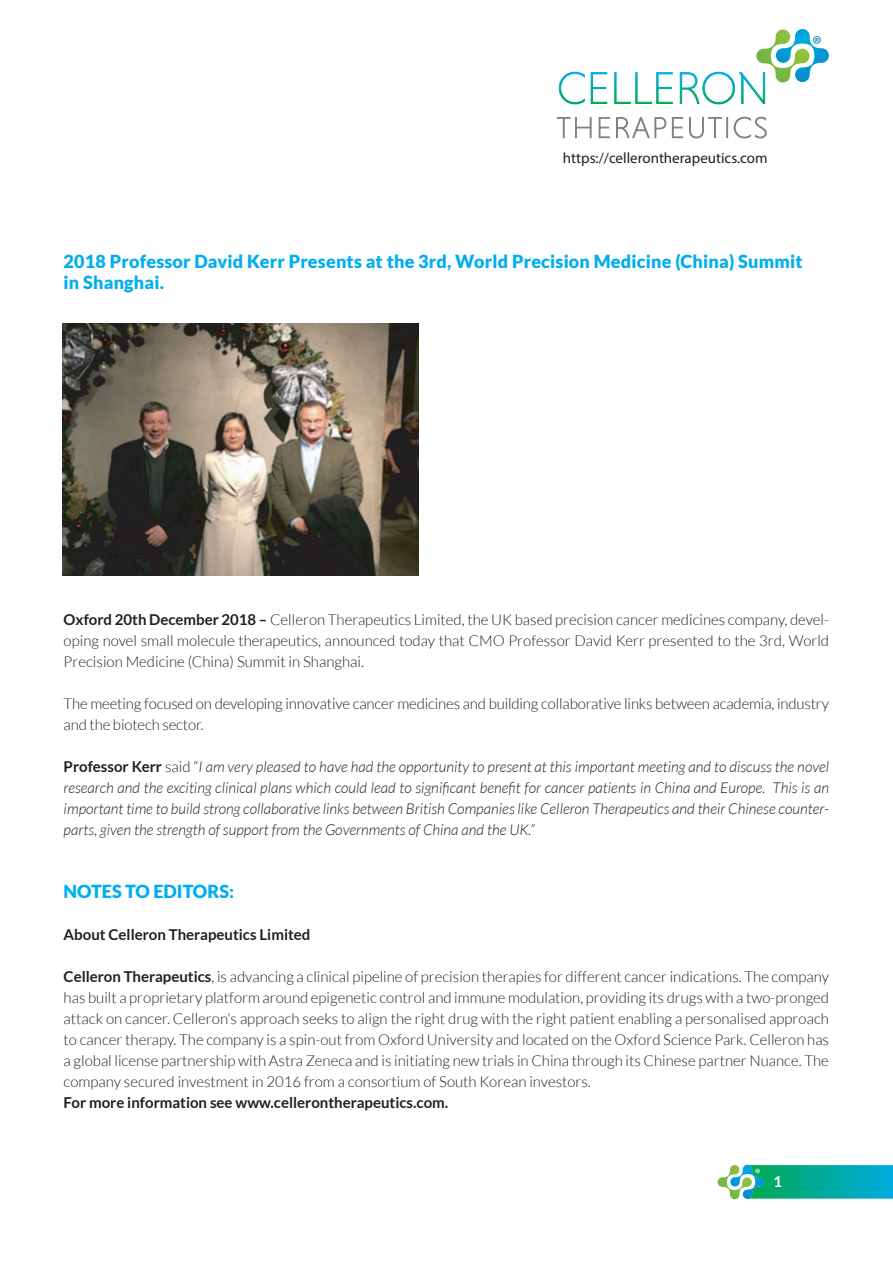
<style>
.page{position:relative;width:893px;height:1263px;background:#fff}
.page>*{position:absolute;margin:0;border:0;box-sizing:border-box;transform-origin:0 0}
.t1{font:23.25px "Myriad Pro";color:#0780c4}
.t2{font:900 18px/21px "Lato";letter-spacing:.01em;color:#00aeef}
.t3{font:300 15px/21px "Lato";letter-spacing:-.01em;color:#231f20;text-align:justify}
.t4{font:italic 300 15px/21px "Lato";color:#231f20;text-align:justify}
.t5{font:700 15px "Lato";color:#231f20}
.t6{font:15px "Myriad Pro";color:#231f20}
.t7{font:700 15px "Lato";color:#fff}
.t8{font:13.5px "Myriad Pro";color:#fff}
.s1{font-weight:700}
.s2{font-weight:700;font-style:normal}
.s3{font-style:normal}
</style>
<div class="page">
<svg style="left:558px;top:71px;width:50px;height:34px"></svg>
<svg style="left:614px;top:72px;width:59px;height:32px"></svg>
<svg style="left:679px;top:29px;width:150px;height:76px"></svg>
<svg style="left:557px;top:117px;width:34px;height:21px"></svg>
<svg style="left:599px;top:117px;width:11px;height:21px"></svg>
<svg style="left:616px;top:117px;width:50px;height:21px"></svg>
<svg style="left:672px;top:117px;width:11px;height:21px"></svg>
<svg style="left:689px;top:117px;width:33px;height:21px"></svg>
<div style="left:726px;top:117px;width:2px;height:21px;background:#828283;border:1px solid #828283"></div>
<svg style="left:734px;top:117px;width:33px;height:21px"></svg>
<svg style="left:718px;top:1165px;width:175px;height:34px;background:#24b4a5"></svg>
<img style="left:62px;top:323px;width:356px;height:253px">
<h1 class="t1" style="left:812px;top:30px;width:11px">®</h1>
<p class="t6" style="left:563px;top:148px;width:206px">https://cellerontherapeutics.com</p>
<p class="t2" style="left:64px;top:250px;width:740px">2018 Professor David Kerr Presents at the 3rd, World Precision Medicine (China) Summit in Shanghai.</p>
<p class="t3" style="left:64px;top:609px;width:767px"><span class="s1">Oxford 20th December 2018 –</span> Celleron Therapeutics Limited, the UK based precision cancer medicines company, devel&shy;oping novel small molecule therapeutics, announced today that CMO Professor David Kerr presented to the 3rd, World Precision Medicine (China) Summit in Shanghai.</p>
<p class="t3" style="left:64px;top:693px;width:767px">The meeting focused on developing innovative cancer medicines and building collaborative links between academia, industry and the biotech sector.</p>
<p class="t4" style="left:64px;top:756px;width:767px"><span class="s2">Professor Kerr</span> <span class="s3">said “</span>I am very pleased to have had the opportunity to present at this important meeting and to discuss the novel research and the exciting clinical plans which could lead to significant benefit for cancer patients in China and Europe. This is an important time to build strong collaborative links between British Companies like Celleron Therapeutics and their Chinese counter&shy;parts, given the strength of support from the Governments of China and the UK.”</p>
<p class="t2" style="left:64px;top:880px;width:172px">NOTES TO EDITORS:</p>
<p class="t5" style="left:64px;top:925px;width:248px">About Celleron Therapeutics Limited</p>
<p class="t3" style="left:64px;top:966px;width:767px"><span class="s1">Celleron Therapeutics</span>, is advancing a clinical pipeline of precision therapies for different cancer indications. The company has built a proprietary platform around epigenetic control and immune modulation, providing its drugs with a two-pronged attack on cancer. Celleron’s approach seeks to align the right drug with the right patient enabling a personalised approach to cancer therapy. The company is a spin-out from Oxford University and located on the Oxford Science Park. Celleron has a global license partnership with Astra Zeneca and is initiating new trials in China through its Chinese partner Nuance. The company secured investment in 2016 from a consortium of South Korean investors.</p>
<p class="t5" style="left:64px;top:1093px;width:386px">For more information see www.cellerontherapeutics.com.</p>
<p class="t8" style="left:755px;top:1165px;width:7px">®</p>
<p class="t7" style="left:773px;top:1173px;width:10px">1</p>
</div>
